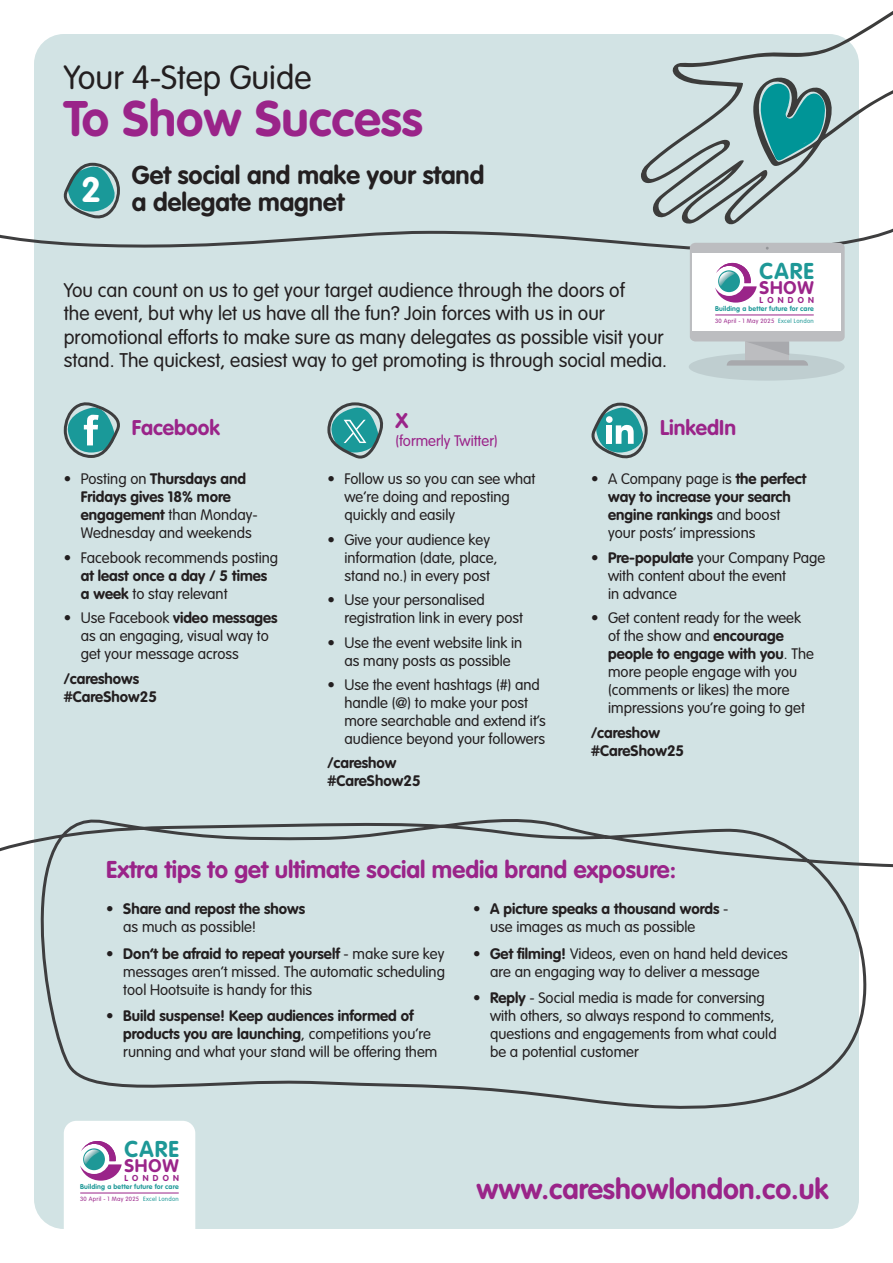
<style>
.page{position:relative;width:893px;height:1263px;background:#fff}
.page>*{position:absolute;margin:0;border:0;box-sizing:border-box;transform-origin:0 0}
.t1{font:700 49.2px "VAG Rounded Std";color:#9a2489}
.t2{font:300 33px "VAG Rounded Std";color:#231f20}
.t3{font:700 28.35px "VAG Rounded Std";color:#9a2489}
.t4{font:700 25.5px/27px "VAG Rounded Std";color:#231f20}
.t5{font:700 24px "VAG Rounded Std";color:#9a2489}
.t6{font:700 22.5px "VAG Rounded Std";letter-spacing:.05em;color:#1e9897}
.t7{font:700 21px "VAG Rounded Std";color:#9a2489}
.t8{font:300 19.5px/23.4px "VAG Rounded Std";color:#231f20}
.t9{font:700 18px "VAG Rounded Std";letter-spacing:.05em;color:#9a2489}
.t10{font:300 15px/18px "VAG Rounded Std";color:#231f20}
.t11{font:700 15px/18px "VAG Rounded Std";color:#231f20}
.t12{font:300 15px "VAG Rounded Std";color:#9a2489}
.t13{font:700 8.55px "VAG Rounded Std";letter-spacing:.505em;color:#9a2489}
.t14{font:700 6.9px "VAG Rounded Std";letter-spacing:.025em;color:#1e9897}
.t15{font:300 6px "VAG Rounded Std";letter-spacing:.045em;color:#9a2489}
.s1{color:#1e9897}
.s2{font-weight:700}
.s3{font-weight:300}
</style>
<div class="page">
<div style="left:34px;top:34px;width:825px;height:1195px;background:#d2e3e4;border-radius:30px"></div>
<svg style="left:63px;top:402px;width:57px;height:56px"></svg>
<svg style="left:0;top:819px;width:893px;height:290px"></svg>
<svg style="left:672px;top:11px;width:221px;height:72px"></svg>
<svg style="left:591px;top:402px;width:57px;height:57px"></svg>
<svg style="left:64px;top:1121px;width:131px;height:108px"></svg>
<hr style="left:80px;top:1193px;width:99px;height:1px;background:#9a2489">
<div style="left:689px;top:353px;width:156px;height:28px;background:#bfced0;border-radius:50%"></div>
<svg style="left:0;top:83px;width:893px;height:283px"></svg>
<hr style="left:715px;top:315px;width:99px;height:1px;background:#9a2489">
<svg style="left:327px;top:402px;width:57px;height:57px"></svg>
<h2 class="t2" style="left:64px;top:59px;width:249px">Your 4-Step Guide</h2>
<h1 class="t1" style="left:64px;top:90px;width:360px">To Show Success</h1>
<h3 class="t4" style="left:81px;top:162px;width:405px;text-indent:51px">Get social and make your stand<br><sup>2</sup> a delegate magnet</h3>
<p class="t8" style="left:64px;top:279px;width:605px">You can count on us to get your target audience through the doors of<br>the event, but why let us have all the fun? Join forces with us in our promotional efforts to make sure as many delegates as possible visit your stand. The quickest, easiest way to get promoting is through social media.</p>
<h3 class="t6" style="left:759px;top:258px;width:56px">CARE</h3>
<p class="t9" style="left:759px;top:277px;width:56px">SHOW</p>
<p class="t13" style="left:759px;top:294px;width:56px">LONDON</p>
<p class="t14" style="left:715px;top:305px;width:100px">Building a better future for care</p>
<p class="t15" style="left:715px;top:317px;width:100px">30 April - 1 May 2025 <span class="s1">Excel London</span></p>
<h3 class="t7" style="left:395px;top:408px;width:14px">X</h3>
<p class="t12" style="left:395px;top:432px;width:104px">(formerly Twitter)</p>
<h3 class="t7" style="left:132px;top:416px;width:90px">Facebook</h3>
<h3 class="t7" style="left:660px;top:416px;width:77px">LinkedIn</h3>
<p class="t10" style="left:81px;top:471px;width:179px;text-indent:-17px">• Posting on <span class="s2">Thursdays and<br>Fridays gives 18% more engagement</span> than Monday-<br>Wednesday and weekends</p>
<p class="t10" style="left:64px;top:549px;width:216px">• Facebook recommends posting</p>
<p class="t11" style="left:81px;top:567px;width:188px">at least once a day / 5 times a week <span class="s3">to stay relevant</span></p>
<p class="t10" style="left:81px;top:609px;width:198px;text-indent:-17px">• Use Facebook <span class="s2">video messages </span>as an engaging, visual way to get your message across</p>
<p class="t11" style="left:64px;top:670px;width:95px">/careshows #CareShow25</p>
<p class="t10" style="left:344px;top:471px;width:193px;text-indent:-17px">• Follow us so you can see what we’re doing and reposting quickly and easily</p>
<p class="t10" style="left:344px;top:531px;width:154px;text-indent:-17px">• Give your audience key information (date, place, stand no.) in every post</p>
<p class="t10" style="left:344px;top:591px;width:180px;text-indent:-17px">• Use your personalised registration link in every post</p>
<p class="t10" style="left:327px;top:634px;width:196px;text-align:center">• Use the event website link in as many posts as possible</p>
<p class="t10" style="left:344px;top:676px;width:203px;text-indent:-17px">• Use the event hashtags (#) and handle (@) to make your post more searchable and extend it’s audience beyond your followers</p>
<p class="t11" style="left:327px;top:754px;width:95px">/careshow #CareShow25</p>
<p class="t11" style="left:608px;top:471px;width:199px;text-indent:-17px"><span class="s3">• A Company page is</span> the perfect way to increase your search engine rankings <span class="s3">and boost your posts’ impressions</span></p>
<p class="t10" style="left:608px;top:549px;width:219px;text-indent:-17px"><span class="s2">• Pre-populate</span> your Company Page with content about the event<br>in advance</p>
<p class="t10" style="left:608px;top:609px;width:207px;text-indent:-17px">• Get content ready for the week of the show and <span class="s2">encourage people to engage with you</span>. The more people engage with you (comments or likes) the more impressions you’re going to get</p>
<p class="t11" style="left:591px;top:724px;width:95px">/careshow #CareShow25</p>
<h3 class="t5" style="left:106px;top:856px;width:571px">Extra tips to get ultimate social media brand exposure:</h3>
<p class="t11" style="left:106px;top:900px;width:200px">• Share and repost the shows</p>
<p class="t10" style="left:123px;top:918px;width:134px">as much as possible!</p>
<p class="t10" style="left:123px;top:945px;width:323px;text-align:justify;text-indent:-17px"><span class="s2">• Don’t be afraid to repeat yourself</span> - make sure key messages aren’t missed. The automatic scheduling tool Hootsuite is handy for this</p>
<p class="t11" style="left:123px;top:1007px;width:315px;text-indent:-17px">• Build suspense! Keep audiences informed of products you are launching<span class="s3">, competitions you’re running and what your stand will be offering them</span></p>
<p class="t11" style="left:490px;top:900px;width:240px;text-indent:-17px">• A picture speaks a thousand words <span class="s3">- use images as much as possible</span></p>
<p class="t10" style="left:490px;top:945px;width:299px;text-indent:-17px"><span class="s2">• Get filming!</span> Videos, even on hand held devices are an engaging way to deliver a message</p>
<p class="t10" style="left:490px;top:989px;width:288px;text-indent:-17px"><span class="s2">• Reply</span> - Social media is made for conversing with others, so always respond to comments, questions and engagements from what could be a potential customer</p>
<h3 class="t6" style="left:124px;top:1136px;width:56px">CARE</h3>
<p class="t9" style="left:124px;top:1155px;width:56px">SHOW</p>
<p class="t13" style="left:124px;top:1172px;width:56px">LONDON</p>
<p class="t14" style="left:80px;top:1183px;width:100px">Building a better future for care</p>
<p class="t15" style="left:80px;top:1195px;width:100px">30 April - 1 May 2025 <span class="s1">Excel London</span></p>
<h3 class="t3" style="left:476px;top:1172px;width:354px">www.careshowlondon.co.uk</h3>
</div>
